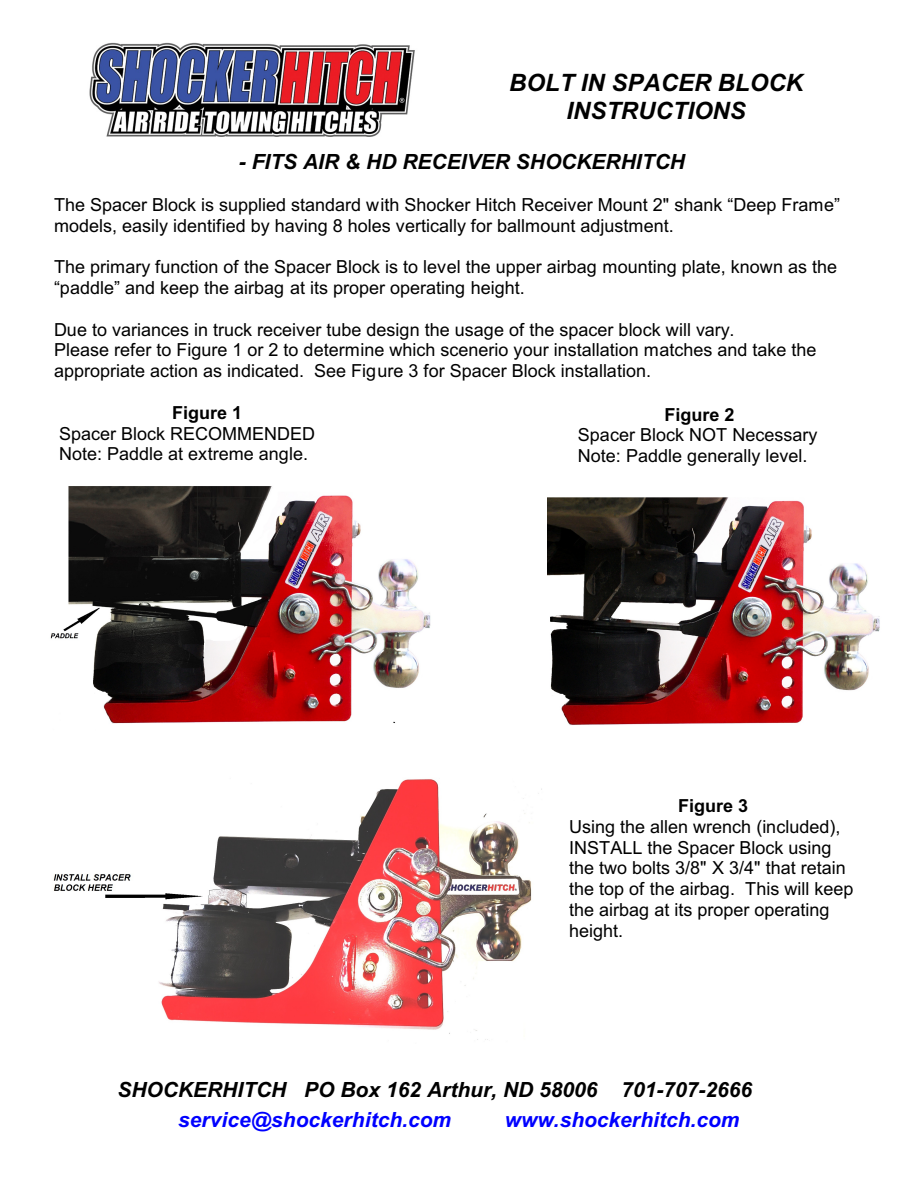
<style>
.page{position:relative;width:918px;height:1188px;background:#fff}
.page>*{position:absolute;margin:0;border:0;box-sizing:border-box;transform-origin:0 0}
.t1{font:italic 700 24px/27.9px "Arial";color:#000;text-align:center}
.t2{font:italic 700 21px "Arial";color:#000}
.t3{font:italic 700 21px "Arial";color:#00f}
.t4{font:18px/20.7px "Arial";color:#000}
.t5{font:700 18px "Arial";color:#000}
</style>
<div class="page">
<img style="left:89px;top:42px;width:326px;height:95px">
<img style="left:50px;top:486px;width:381px;height:238px">
<img style="left:547px;top:497px;width:333px;height:228px">
<img style="left:53px;top:779px;width:489px;height:261px">
<h1 class="t1" style="left:509px;top:71px;width:295px">BOLT IN SPACER BLOCK<br>INSTRUCTIONS</h1>
<p class="t2" style="left:239px;top:154px;width:448px">- FITS AIR &amp; HD RECEIVER SHOCKERHITCH</p>
<p class="t4" style="left:54px;top:196px;width:788px">The Spacer Block is supplied standard with Shocker Hitch Receiver Mount 2" shank “Deep Frame” models, easily identified by having 8 holes vertically for ballmount adjustment.</p>
<p class="t4" style="left:54px;top:258px;width:785px">The primary function of the Spacer Block is to level the upper airbag mounting plate, known as the “paddle” and keep the airbag at its proper operating height.</p>
<p class="t4" style="left:54px;top:321px;width:764px">Due to variances in truck receiver tube design the usage of the spacer block will vary.<br>Please refer to Figure 1 or 2 to determine which scenerio your installation matches and take the appropriate action as indicated. See Figure 3 for Spacer Block installation.</p>
<p class="t5" style="left:172px;top:406px;width:72px">Figure 1</p>
<p class="t4" style="left:59px;top:425px;width:258px">Spacer Block RECOMMENDED<br>Note: Paddle at extreme angle.</p>
<p class="t5" style="left:665px;top:408px;width:72px">Figure 2</p>
<p class="t4" style="left:578px;top:426px;width:241px">Spacer Block NOT Necessary<br>Note: Paddle generally level.</p>
<p class="t5" style="left:678px;top:799px;width:72px">Figure 3</p>
<p class="t4" style="left:569px;top:818px;width:286px">Using the allen wrench (included),<br>INSTALL the Spacer Block using the two bolts 3/8" X 3/4" that retain the top of the airbag. This will keep the airbag at its proper operating height.</p>
<p class="t2" style="left:117px;top:1082px;width:636px">SHOCKERHITCH PO Box 162 Arthur, ND 58006 701-707-2666</p>
<p class="t3" style="left:178px;top:1112px;width:275px">service@shockerhitch.com</p>
<p class="t3" style="left:505px;top:1112px;width:236px">www.shockerhitch.com</p>
</div>
